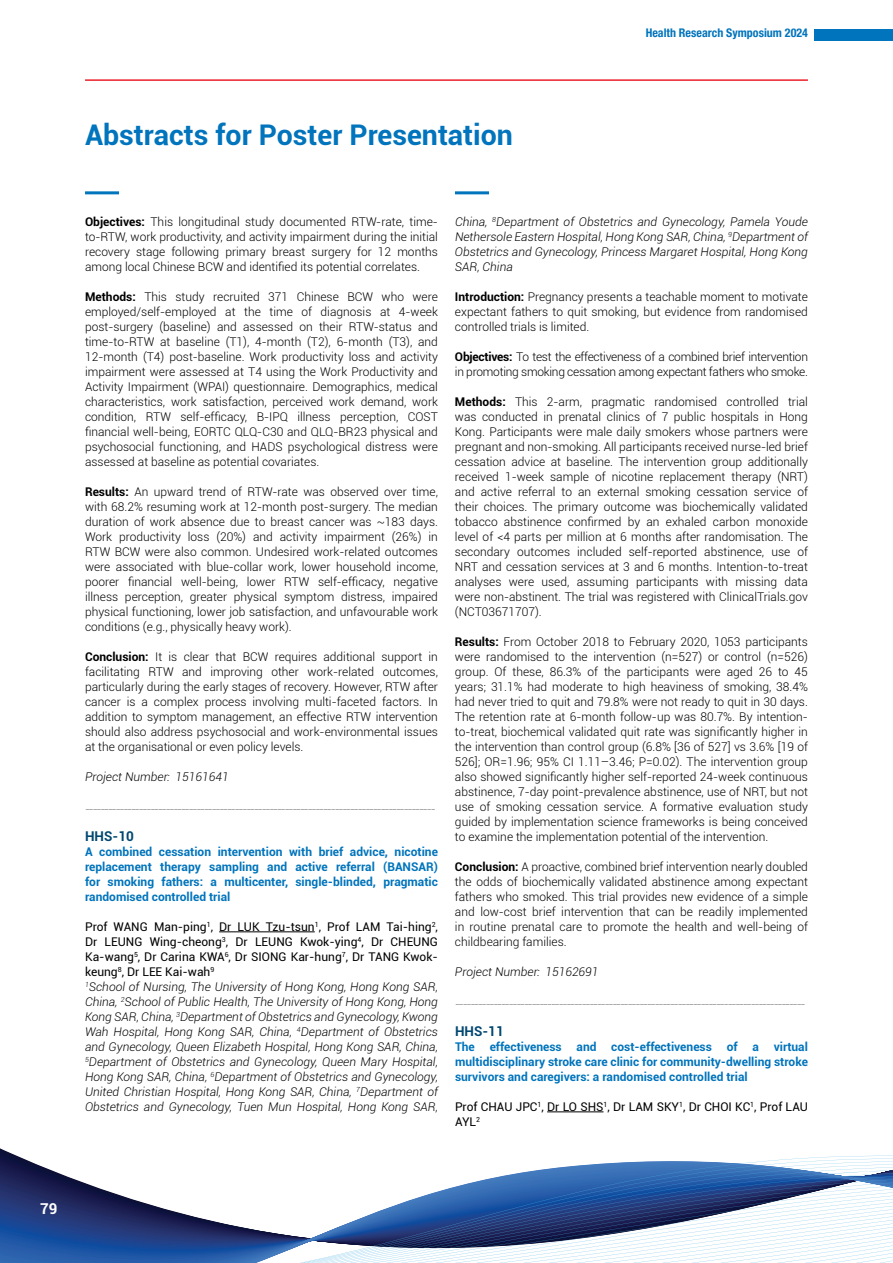
<style>
.page{position:relative;width:893px;height:1263px;background:#fff}
.page>*{position:absolute;margin:0;border:0;box-sizing:border-box;transform-origin:0 0}
.t1{font:700 28.5px "Roboto";color:#0074bc}
.t2{font:700 15px "Roboto";color:#fff}
.t3{font:700 13.5px "Roboto";color:#004770}
.t4{font:300 12px/15px "Roboto";color:#000;text-align:justify}
.t5{font:italic 300 12px/15px "Roboto";color:#000}
.t6{font:700 12px/15px "Roboto";color:#0074bc;text-align:justify}
.t7{font:300 12px/15px "Roboto";letter-spacing:-.02em;color:#000}
.t8{font:12px/15px "Roboto";color:#000}
.t9{font:700 condensed 12px "Helvetica Neue LT Pro";color:#0074bc}
.t10{font:300 6px "Roboto";color:#000;scale:2 1}
.s1{font-weight:700}
.s2{font-weight:400;font-style:normal}
</style>
<div class="page">
<svg style="left:0;top:1148px;width:893px;height:115px"></svg>
<div style="left:815px;top:30px;width:78px;height:11px;background:#0074bc"></div>
<hr style="left:85px;top:79px;width:723px;height:2px;background:#ed1f29">
<hr style="left:85px;top:191px;width:34px;height:3px;background:#0074bc">
<hr style="left:455px;top:191px;width:34px;height:3px;background:#0074bc">
<hr style="left:219px;top:931px;width:96px;height:1px;background:#000">
<hr style="left:547px;top:1111px;width:56px;height:1px;background:#000">
<p class="t9" style="left:646px;top:26px;width:164px">Health Research Symposium 2024</p>
<h1 class="t1" style="left:85px;top:114px;width:429px">Abstracts for Poster Presentation</h1>
<p class="t4" style="left:85px;top:214px;width:354px"><span class="s1">Objectives:</span> This longitudinal study documented RTW-rate, time&shy;to-RTW, work productivity, and activity impairment during the initial recovery stage following primary breast surgery for 12 months among local Chinese BCW and identified its potential correlates.</p>
<p class="t4" style="left:85px;top:289px;width:354px"><span class="s1">Methods:</span> This study recruited 371 Chinese BCW who were employed/self-employed at the time of diagnosis at 4-week post-surgery (baseline) and assessed on their RTW-status and time-to-RTW at baseline (T1), 4-month (T2), 6-month (T3), and 12-month (T4) post-baseline. Work productivity loss and activity impairment were assessed at T4 using the Work Productivity and Activity Impairment (WPAI) questionnaire. Demographics, medical characteristics, work satisfaction, perceived work demand, work condition, RTW self-efficacy, B-IPQ illness perception, COST financial well-being, EORTC QLQ-C30 and QLQ-BR23 physical and psychosocial functioning, and HADS psychological distress were assessed at baseline as potential covariates.</p>
<p class="t4" style="left:85px;top:484px;width:354px"><span class="s1">Results:</span> An upward trend of RTW-rate was observed over time, with 68.2% resuming work at 12-month post-surgery. The median duration of work absence due to breast cancer was ~183 days.<br>Work productivity loss (20%) and activity impairment (26%) in RTW BCW were also common. Undesired work-related outcomes were associated with blue-collar work, lower household income, poorer financial well-being, lower RTW self-efficacy, negative illness perception, greater physical symptom distress, impaired physical functioning, lower job satisfaction, and unfavourable work conditions (e.g., physically heavy work).</p>
<p class="t4" style="left:85px;top:649px;width:354px"><span class="s1">Conclusion:</span> It is clear that BCW requires additional support in facilitating RTW and improving other work-related outcomes, particularly during the early stages of recovery. However, RTW after cancer is a complex process involving multi-faceted factors. In addition to symptom management, an effective RTW intervention should also address psychosocial and work-environmental issues at the organisational or even policy levels.</p>
<p class="t5" style="left:85px;top:769px;width:145px">Project Number: 15161641</p>
<p class="t10" style="left:85px;top:805px;width:177px">-------------------------------------------------------------------------------------------</p>
<p class="t3" style="left:85px;top:827px;width:50px">HHS-10</p>
<p class="t6" style="left:85px;top:844px;width:354px">A combined cessation intervention with brief advice, nicotine replacement therapy sampling and active referral (BANSAR) for smoking fathers: a multicenter, single-blinded, pragmatic randomised controlled trial</p>
<p class="t5" style="left:85px;top:919px;width:354px"><span class="s2">Prof WANG Man-ping</span><sup>1</sup><span class="s2">, Dr LUK Tzu-tsun</span><sup>1</sup><span class="s2">, Prof LAM Tai-hing</span><sup>2</sup><span class="s2">, Dr LEUNG Wing-cheong</span><sup>3</sup><span class="s2">, Dr LEUNG Kwok-ying</span><sup>4</sup><span class="s2">, Dr CHEUNG Ka-wang</span><sup>5</sup><span class="s2">, Dr Carina KWA</span><sup>6</sup><span class="s2">, Dr SIONG Kar-hung</span><sup>7</sup><span class="s2">, Dr TANG Kwok&shy;keung</span><sup>8</sup><span class="s2">, Dr LEE Kai-wah</span><sup>9<br></sup><sup>1</sup>School of Nursing, The University of Hong Kong, Hong Kong SAR, China, <sup>2</sup>School of Public Health, The University of Hong Kong, Hong Kong SAR, China, <sup>3</sup>Department of Obstetrics and Gynecology, Kwong Wah Hospital, Hong Kong SAR, China, <sup>4</sup>Department of Obstetrics and Gynecology, Queen Elizabeth Hospital, Hong Kong SAR, China, <sup>5</sup>Department of Obstetrics and Gynecology, Queen Mary Hospital, Hong Kong SAR, China, <sup>6</sup>Department of Obstetrics and Gynecology, United Christian Hospital, Hong Kong SAR, China, <sup>7</sup>Department of Obstetrics and Gynecology, Tuen Mun Hospital, Hong Kong SAR,</p>
<p class="t5" style="left:455px;top:214px;width:354px;text-align:justify">China, <sup>8</sup>Department of Obstetrics and Gynecology, Pamela Youde Nethersole Eastern Hospital, Hong Kong SAR, China, <sup>9</sup>Department of Obstetrics and Gynecology, Princess Margaret Hospital, Hong Kong SAR, China</p>
<p class="t4" style="left:455px;top:289px;width:354px"><span class="s1">Introduction:</span> Pregnancy presents a teachable moment to motivate expectant fathers to quit smoking, but evidence from randomised controlled trials is limited.</p>
<p class="t7" style="left:455px;top:349px;width:355px"><span class="s1">Objectives:</span> To test the effectiveness of a combined brief intervention in promoting smoking cessation among expectant fathers who smoke.</p>
<p class="t4" style="left:455px;top:394px;width:354px"><span class="s1">Methods:</span> This 2-arm, pragmatic randomised controlled trial was conducted in prenatal clinics of 7 public hospitals in Hong Kong. Participants were male daily smokers whose partners were pregnant and non-smoking. All participants received nurse-led brief cessation advice at baseline. The intervention group additionally received 1-week sample of nicotine replacement therapy (NRT) and active referral to an external smoking cessation service of their choices. The primary outcome was biochemically validated tobacco abstinence confirmed by an exhaled carbon monoxide level of &lt;4 parts per million at 6 months after randomisation. The secondary outcomes included self-reported abstinence, use of NRT and cessation services at 3 and 6 months. Intention-to-treat analyses were used, assuming participants with missing data were non-abstinent. The trial was registered with ClinicalTrials.gov (NCT03671707).</p>
<p class="t4" style="left:455px;top:634px;width:354px"><span class="s1">Results:</span> From October 2018 to February 2020, 1053 participants were randomised to the intervention (n=527) or control (n=526) group. Of these, 86.3% of the participants were aged 26 to 45 years; 31.1% had moderate to high heaviness of smoking, 38.4% had never tried to quit and 79.8% were not ready to quit in 30 days.<br>The retention rate at 6-month follow-up was 80.7%. By intention&shy;to-treat, biochemical validated quit rate was significantly higher in the intervention than control group (6.8% [36 of 527] vs 3.6% [19 of 526]; OR=1.96; 95% CI 1.11–3.46; P=0.02). The intervention group also showed significantly higher self-reported 24-week continuous abstinence, 7-day point-prevalence abstinence, use of NRT, but not use of smoking cessation service. A formative evaluation study guided by implementation science frameworks is being conceived to examine the implementation potential of the intervention.</p>
<p class="t4" style="left:455px;top:859px;width:354px"><span class="s1">Conclusion:</span> A proactive, combined brief intervention nearly doubled the odds of biochemically validated abstinence among expectant fathers who smoked. This trial provides new evidence of a simple and low-cost brief intervention that can be readily implemented in routine prenatal care to promote the health and well-being of childbearing families.</p>
<p class="t5" style="left:455px;top:964px;width:145px">Project Number: 15162691</p>
<p class="t10" style="left:455px;top:1000px;width:177px">-------------------------------------------------------------------------------------------</p>
<p class="t3" style="left:455px;top:1022px;width:50px">HHS-11</p>
<p class="t6" style="left:455px;top:1039px;width:354px">The effectiveness and cost-effectiveness of a virtual multidisciplinary stroke care clinic for community-dwelling stroke survivors and caregivers: a randomised controlled trial</p>
<p class="t8" style="left:455px;top:1099px;width:354px">Prof CHAU JPC<sup>1</sup>, Dr LO SHS<sup>1</sup>, Dr LAM SKY<sup>1</sup>, Dr CHOI KC<sup>1</sup>, Prof LAU<br>AYL<sup>2</sup></p>
<p class="t2" style="left:40px;top:1198px;width:19px">79</p>
</div>
